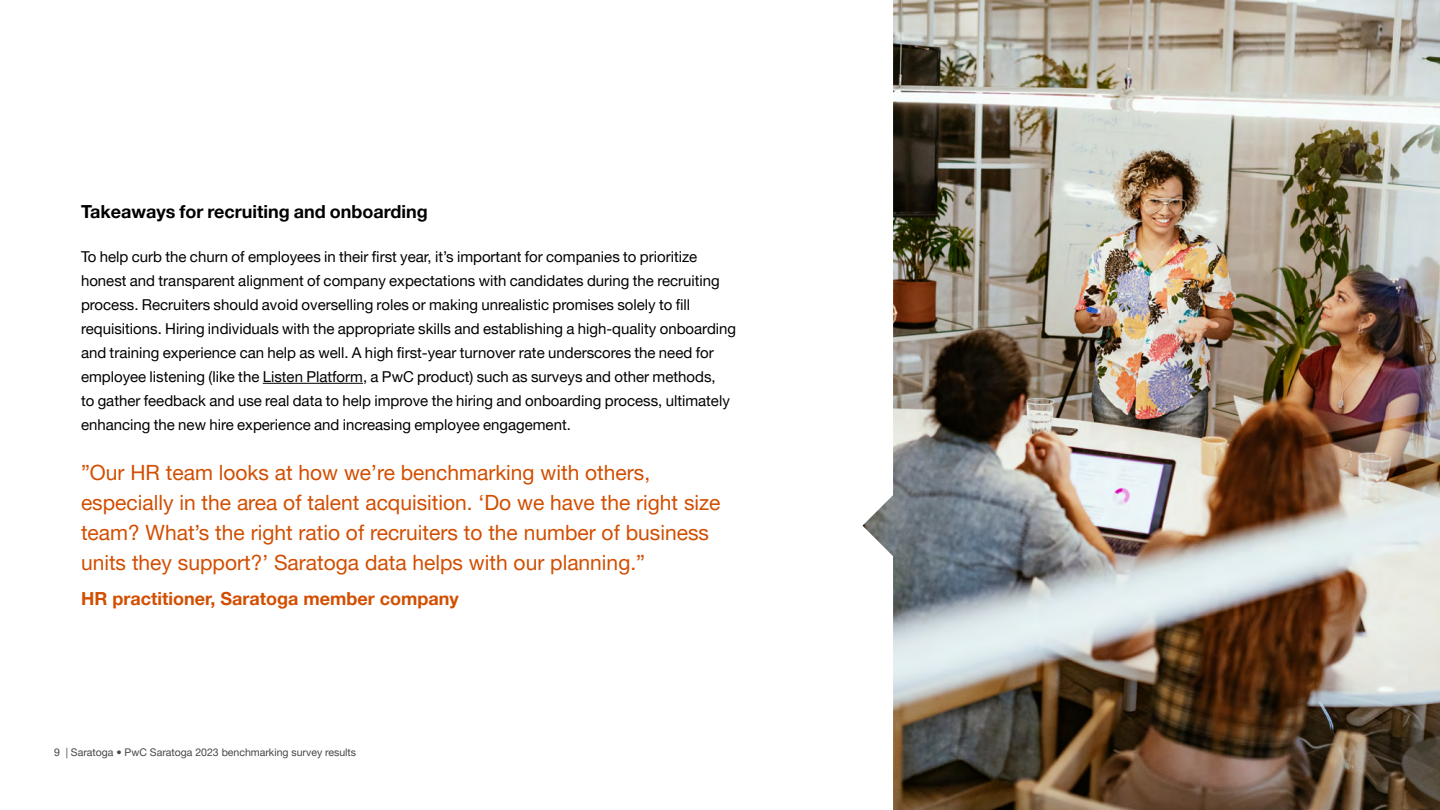
<style>
.page{position:relative;width:1440px;height:810px;background:#fff}
.page>*{position:absolute;margin:0;border:0;box-sizing:border-box;transform-origin:0 0}
.t1{font:21px/30px "Helvetica Neue LT Pro";color:#d24e00}
.t2{font:700 18px "Helvetica Neue LT Pro";color:#d24e00}
.t3{font:700 18px "Helvetica Neue LT Pro";color:#000}
.t4{font:15px/24px "Helvetica Neue LT Pro";color:#000}
.t5{font:10.5px "Helvetica Neue LT Pro";color:#464646}
</style>
<div class="page">
<hr style="left:263px;top:383px;width:100px;height:1px;background:#000">
<img style="left:862px;top:0;width:578px;height:810px">
<p class="t3" style="left:81px;top:200px;width:348px">Takeaways for recruiting and onboarding</p>
<p class="t4" style="left:81px;top:244px;width:657px">To help curb the churn of employees in their first year, it’s important for companies to prioritize honest and transparent alignment of company expectations with candidates during the recruiting process. Recruiters should avoid overselling roles or making unrealistic promises solely to fill requisitions. Hiring individuals with the appropriate skills and establishing a high-quality onboarding and training experience can help as well. A high first-year turnover rate underscores the need for employee listening (like the Listen Platform, a PwC product) such as surveys and other methods,<br>to gather feedback and use real data to help improve the hiring and onboarding process, ultimately enhancing the new hire experience and increasing employee engagement.</p>
<p class="t1" style="left:81px;top:457px;width:641px">”Our HR team looks at how we’re benchmarking with others, especially in the area of talent acquisition. ‘Do we have the right size team? What’s the right ratio of recruiters to the number of business units they support?’ Saratoga data helps with our planning.”</p>
<p class="t2" style="left:81px;top:587px;width:379px">HR practitioner, Saratoga member company</p>
<p class="t5" style="left:54px;top:746px;width:304px">9 | Saratoga • PwC Saratoga 2023 benchmarking survey results</p>
</div>
